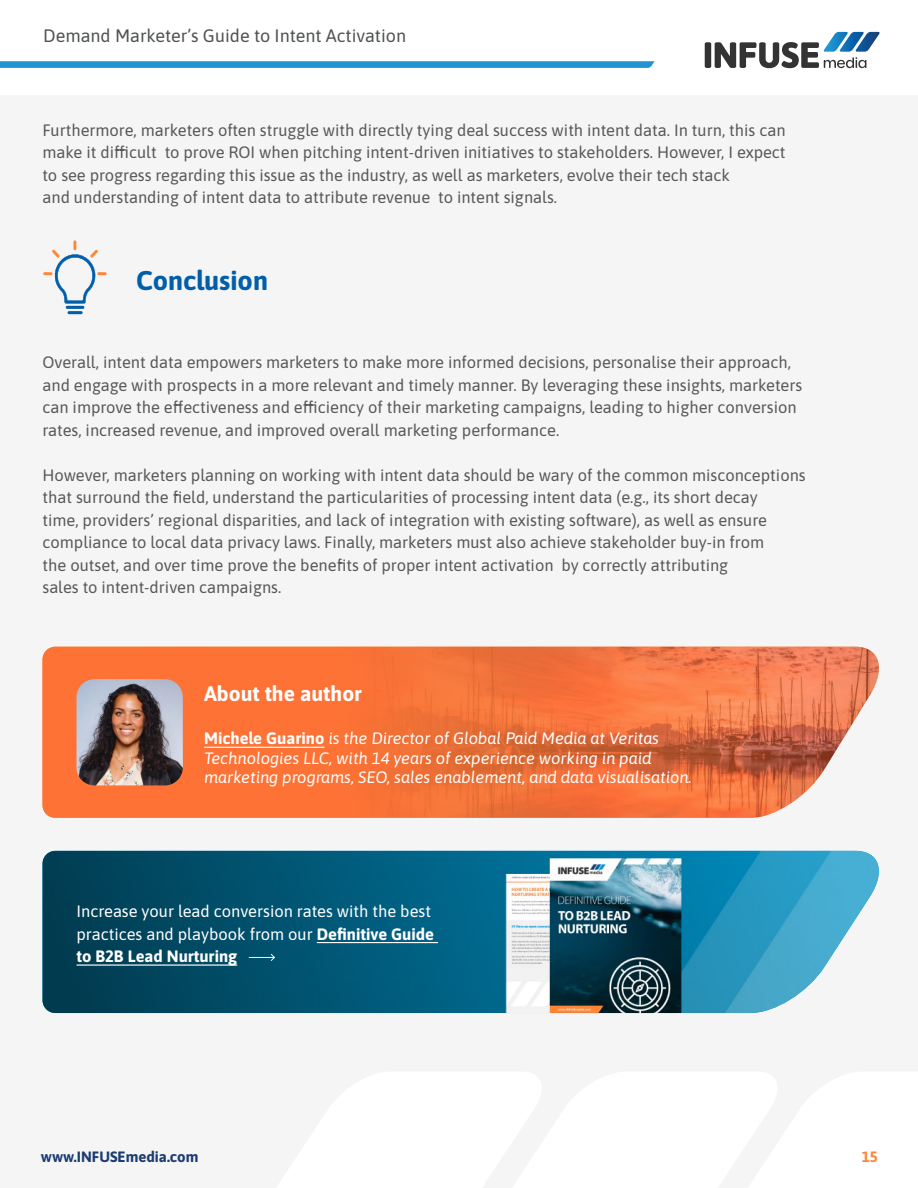
<style>
.page{position:relative;width:918px;height:1188px;background:#fff}
.page>*{position:absolute;margin:0;border:0;box-sizing:border-box;transform-origin:0 0}
.t1{font:700 27px "Asap";color:#005eab}
.t2{font:700 21px "Asap";color:#fff}
.t3{font:18px "Asap";color:#4f5252}
.t4{font:16.5px/22.5px "Asap";color:#57585a}
.t5{font:italic 16.5px/19.5px "Asap";color:#fff}
.t6{font:16.5px/22.5px "Asap";color:#fff}
.t7{font:700 15px "Asap";color:#1c3d70}
.t8{font:700 15px "Asap";color:#fe8636}
.s1{font-weight:700;font-style:normal}
.s2{font-weight:700}
</style>
<div class="page">
<svg style="left:0;top:61px;width:655px;height:7px"></svg>
<div style="left:0;top:96px;width:918px;height:1092px;background:#f5f5f5"></div>
<svg style="left:43px;top:240px;width:64px;height:64px"></svg>
<hr style="left:66px;top:306px;width:18px;height:3px;background:#005eab;border-radius:2px">
<hr style="left:68px;top:311px;width:15px;height:3px;background:#005eab;border-radius:2px">
<img style="left:43px;top:647px;width:836px;height:171px">
<hr style="left:204px;top:747px;width:120px;height:1px;background:#fff">
<img style="left:77px;top:679px;width:106px;height:106px">
<img style="left:43px;top:851px;width:836px;height:162px">
<hr style="left:317px;top:942px;width:121px;height:1px;background:#fff">
<hr style="left:77px;top:964px;width:160px;height:2px;background:#fff">
<svg style="left:249px;top:954px;width:26px;height:7px"></svg>
<svg style="left:705px;top:32px;width:175px;height:36px"></svg>
<p class="t3" style="left:43px;top:23px;width:364px">Demand Marketer’s Guide to Intent Activation</p>
<p class="t4" style="left:43px;top:118px;width:745px">Furthermore, marketers often struggle with directly tying deal success with intent data. In turn, this can make it difficult to prove ROI when pitching intent-driven initiatives to stakeholders. However, I expect to see progress regarding this issue as the industry, as well as marketers, evolve their tech stack<br>and understanding of intent data to attribute revenue to intent signals.</p>
<p class="t1" style="left:136px;top:262px;width:133px">Conclusion</p>
<p class="t4" style="left:43px;top:350px;width:761px">Overall, intent data empowers marketers to make more informed decisions, personalise their approach, and engage with prospects in a more relevant and timely manner. By leveraging these insights, marketers can improve the effectiveness and efficiency of their marketing campaigns, leading to higher conversion rates, increased revenue, and improved overall marketing performance.</p>
<p class="t4" style="left:43px;top:463px;width:765px">However, marketers planning on working with intent data should be wary of the common misconceptions that surround the field, understand the particularities of processing intent data (e.g., its short decay<br>time, providers’ regional disparities, and lack of integration with existing software), as well as ensure compliance to local data privacy laws. Finally, marketers must also achieve stakeholder buy-in from<br>the outset, and over time prove the benefits of proper intent activation by correctly attributing<br>sales to intent-driven campaigns.</p>
<p class="t2" style="left:204px;top:679px;width:159px">About the author</p>
<p class="t5" style="left:204px;top:728px;width:489px"><span class="s1">Michele Guarino</span> is the Director of Global Paid Media at Veritas<br>Technologies LLC, with 14 years of experience working in paid marketing programs, SEO, sales enablement, and data visualisation.</p>
<p class="t6" style="left:77px;top:899px;width:359px">Increase your lead conversion rates with the best practices and playbook from our <span class="s2">Definitive Guide to B2B Lead Nurturing</span></p>
<p class="t7" style="left:41px;top:1146px;width:159px">www.INFUSEmedia.com</p>
<p class="t8" style="left:862px;top:1146px;width:18px">15</p>
</div>
